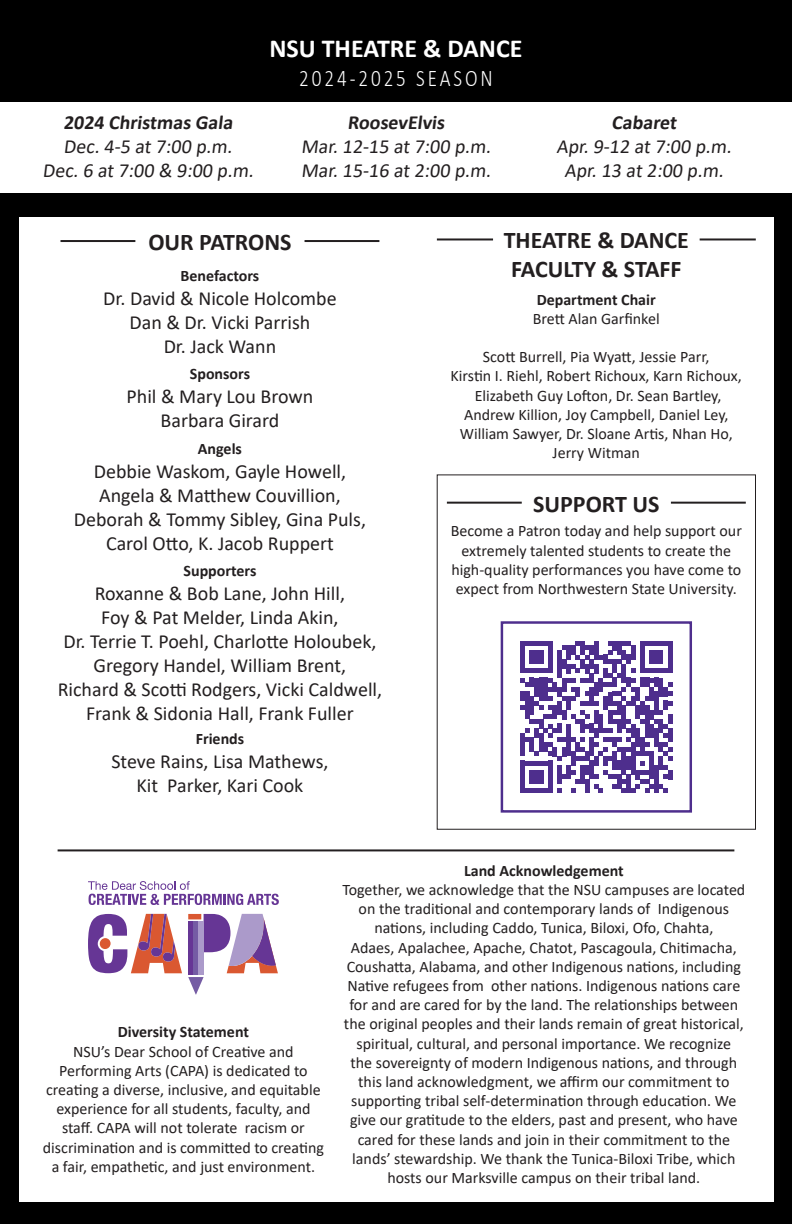
<style>
.page{position:relative;width:792px;height:1224px;background:#000}
.page>*{position:absolute;margin:0;border:0;box-sizing:border-box;transform-origin:0 0}
.t1{font:700 26px "Calibri";color:#fff}
.t2{font:700 24px "Calibri";color:#231f20}
.t3{font:300 24px "Calibri";letter-spacing:.15em;color:#fff;scale:.8 1}
.t4{font:20px/24px "Calibri";color:#231f20;text-align:center}
.t5{font:700 20px "Calibri";color:#231f20}
.t6{font:16px/19.2px "Calibri";color:#231f20;text-align:center}
.t7{font:700 16px "Calibri";color:#231f20}
.s1{font-weight:700}
</style>
<div class="page">
<div style="left:0;top:103px;width:792px;height:90px;background:#fff"></div>
<div style="left:19px;top:217px;width:755px;height:985px;background:#fff"></div>
<svg style="left:188px;top:914px;width:90px;height:81px"></svg>
<hr style="left:198px;top:921px;width:1px;height:54px;background:#755ca4">
<div style="left:199px;top:921px;width:5px;height:54px;background:#ab9aca"></div>
<svg style="left:88px;top:914px;width:94px;height:59px"></svg>
<svg style="left:88px;top:881px;width:191px;height:24px"></svg>
<hr style="left:58px;top:849px;width:676px;height:2px;background:#231f20">
<hr style="left:61px;top:240px;width:74px;height:2px;background:#231f20">
<hr style="left:305px;top:240px;width:74px;height:2px;background:#231f20">
<hr style="left:437px;top:238px;width:56px;height:2px;background:#231f20">
<hr style="left:700px;top:238px;width:56px;height:2px;background:#231f20">
<svg style="left:520px;top:641px;width:152px;height:152px"></svg>
<div style="left:501px;top:621px;width:191px;height:192px;border:2px solid #4e2e8d"></div>
<hr style="left:447px;top:502px;width:75px;height:2px;background:#231f20">
<hr style="left:671px;top:502px;width:75px;height:2px;background:#231f20">
<div style="left:437px;top:474px;width:319px;height:356px;border:1px solid #231f20"></div>
<p class="t5" style="left:63px;top:108px;width:174px">2024 Christmas Gala</p>
<p class="t4" style="left:64px;top:134px;width:173px">Dec. 4-5 at 7:00 p.m.</p>
<p class="t4" style="left:43px;top:158px;width:216px">Dec. 6 at 7:00 &amp; 9:00 p.m.</p>
<p class="t1" style="left:269px;top:30px;width:255px">NSU THEATRE &amp; DANCE</p>
<p class="t3" style="left:299px;top:63px;width:243px">2024-2025 SEASON</p>
<p class="t5" style="left:348px;top:108px;width:102px">RoosevElvis</p>
<p class="t4" style="left:301px;top:134px;width:195px">Mar. 12-15 at 7:00 p.m.</p>
<p class="t4" style="left:301px;top:158px;width:195px">Mar. 15-16 at 2:00 p.m.</p>
<p class="t5" style="left:612px;top:108px;width:70px">Cabaret</p>
<p class="t4" style="left:556px;top:134px;width:180px">Apr. 9-12 at 7:00 p.m.</p>
<p class="t4" style="left:565px;top:158px;width:164px">Apr. 13 at 2:00 p.m.</p>
<p class="t2" style="left:148px;top:225px;width:145px">OUR PATRONS</p>
<p class="t7" style="left:181px;top:264px;width:80px">Benefactors</p>
<p class="t4" style="left:103px;top:286px;width:235px">Dr. David &amp; Nicole Holcombe</p>
<p class="t4" style="left:130px;top:310px;width:182px">Dan &amp; Dr. Vicki Parrish</p>
<p class="t4" style="left:164px;top:334px;width:114px">Dr. Jack Wann</p>
<p class="t7" style="left:190px;top:363px;width:62px">Sponsors</p>
<p class="t4" style="left:127px;top:384px;width:188px">Phil &amp; Mary Lou Brown<br>Barbara Girard</p>
<p class="t7" style="left:198px;top:437px;width:46px">Angels</p>
<p class="t4" style="left:74px;top:459px;width:294px">Debbie Waskom, Gayle Howell,<br>Angela &amp; Matthew Couvillion,<br>Deborah &amp; Tommy Sibley, Gina Puls,<br>Carol Otto, K. Jacob Ruppert</p>
<p class="t7" style="left:184px;top:560px;width:74px">Supporters</p>
<p class="t4" style="left:58px;top:581px;width:326px">Roxanne &amp; Bob Lane, John Hill,<br>Foy &amp; Pat Melder, Linda Akin,<br>Dr. Terrie T. Poehl, Charlotte Holoubek, Gregory Handel, William Brent,<br>Richard &amp; Scotti Rodgers, Vicki Caldwell, Frank &amp; Sidonia Hall, Frank Fuller</p>
<p class="t7" style="left:196px;top:728px;width:50px">Friends</p>
<p class="t4" style="left:111px;top:749px;width:219px">Steve Rains, Lisa Mathews,</p>
<p class="t4" style="left:137px;top:773px;width:168px">Kit Parker, Kari Cook</p>
<p class="t2" style="left:504px;top:223px;width:187px">THEATRE &amp; DANCE</p>
<p class="t2" style="left:511px;top:252px;width:172px">FACULTY &amp; STAFF</p>
<p class="t6" style="left:533px;top:289px;width:128px;text-align:left"><span class="s1">Department Chair<br></span>Brett Alan Garfinkel</p>
<p class="t6" style="left:483px;top:347px;width:228px">Scott Burrell, Pia Wyatt, Jessie Parr,</p>
<p class="t6" style="left:451px;top:366px;width:293px">Kirstin I. Riehl, Robert Richoux, Karn Richoux,<br>Elizabeth Guy Lofton, Dr. Sean Bartley,</p>
<p class="t6" style="left:464px;top:404px;width:266px">Andrew Killion, Joy Campbell, Daniel Ley,</p>
<p class="t6" style="left:460px;top:424px;width:274px">William Sawyer, Dr. Sloane Artis, Nhan Ho,</p>
<p class="t6" style="left:553px;top:443px;width:89px">Jerry Witman</p>
<p class="t2" style="left:533px;top:487px;width:128px">SUPPORT US</p>
<p class="t6" style="left:451px;top:521px;width:293px">Become a Patron today and help support our extremely talented students to create the high-quality performances you have come to expect from Northwestern State University.</p>
<p class="t7" style="left:118px;top:1021px;width:133px">Diversity Statement</p>
<p class="t6" style="left:43px;top:1041px;width:283px">NSU’s Dear School of Creative and Performing Arts (CAPA) is dedicated to creating a diverse, inclusive, and equitable experience for all students, faculty, and staff. CAPA will not tolerate racism or discrimination and is committed to creating a fair, empathetic, and just environment.</p>
<p class="t7" style="left:464px;top:859px;width:161px">Land Acknowledgement</p>
<p class="t6" style="left:342px;top:880px;width:405px">Together, we acknowledge that the NSU campuses are located on the traditional and contemporary lands of Indigenous nations, including Caddo, Tunica, Biloxi, Ofo, Chahta,<br>Adaes, Apalachee, Apache, Chatot, Pascagoula, Chitimacha, Coushatta, Alabama, and other Indigenous nations, including Native refugees from other nations. Indigenous nations care for and are cared for by the land. The relationships between the original peoples and their lands remain of great historical, spiritual, cultural, and personal importance. We recognize<br>the sovereignty of modern Indigenous nations, and through this land acknowledgment, we affirm our commitment to supporting tribal self-determination through education. We give our gratitude to the elders, past and present, who have cared for these lands and join in their commitment to the lands’ stewardship. We thank the Tunica-Biloxi Tribe, which hosts our Marksville campus on their tribal land.</p>
</div>
